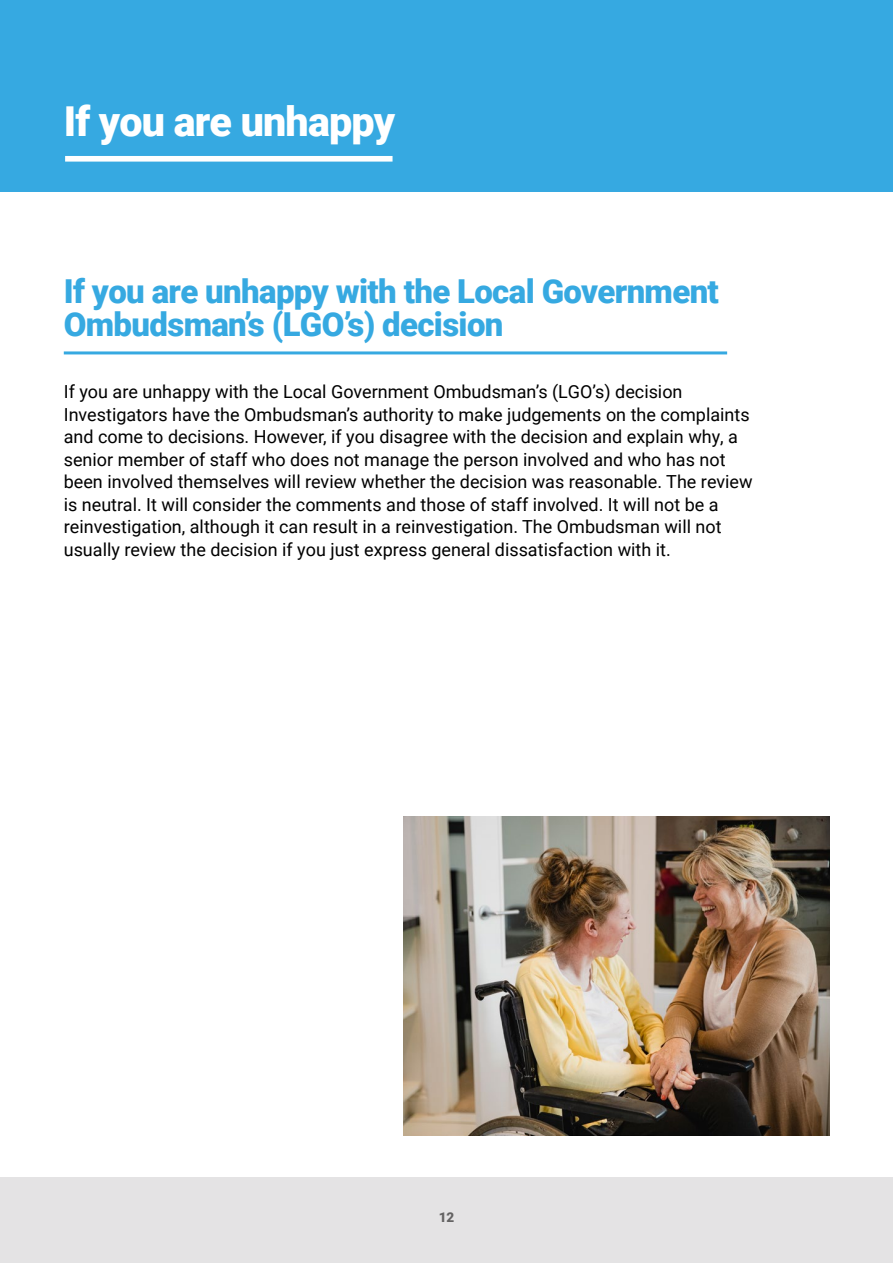
<style>
.page{position:relative;width:893px;height:1263px;background:#fff}
.page>*{position:absolute;margin:0;border:0;box-sizing:border-box;transform-origin:0 0}
.t1{font:900 41.25px "Roboto";letter-spacing:-.02em;color:#fff}
.t2{font:900 33px/33px "Roboto";letter-spacing:-.02em;color:#36a9e1}
.t3{font:18px/22.5px "Roboto";color:#000}
.t4{font:900 13.5px "Roboto";color:#646363}
</style>
<div class="page">
<div style="left:0;top:1178px;width:893px;height:85px;background:#e4e3e4"></div>
<div style="left:0;top:0;width:893px;height:191px;background:#36a9e1"></div>
<div style="left:65px;top:156px;width:328px;height:6px;background:#fff"></div>
<hr style="left:64px;top:351px;width:663px;height:3px;background:#36a9e1">
<img style="left:404px;top:816px;width:425px;height:319px">
<h1 class="t1" style="left:64px;top:93px;width:333px">If you are unhappy</h1>
<h2 class="t2" style="left:64px;top:273px;width:657px">If you are unhappy with the Local Government<br>Ombudsman’s (LGO’s) decision</h2>
<p class="t3" style="left:64px;top:380px;width:690px">If you are unhappy with the Local Government Ombudsman’s (LGO’s) decision Investigators have the Ombudsman’s authority to make judgements on the complaints and come to decisions. However, if you disagree with the decision and explain why, a senior member of staff who does not manage the person involved and who has not been involved themselves will review whether the decision was reasonable. The review is neutral. It will consider the comments and those of staff involved. It will not be a reinvestigation, although it can result in a reinvestigation. The Ombudsman will not usually review the decision if you just express general dissatisfaction with it.</p>
<p class="t4" style="left:439px;top:1207px;width:17px">12</p>
</div>
